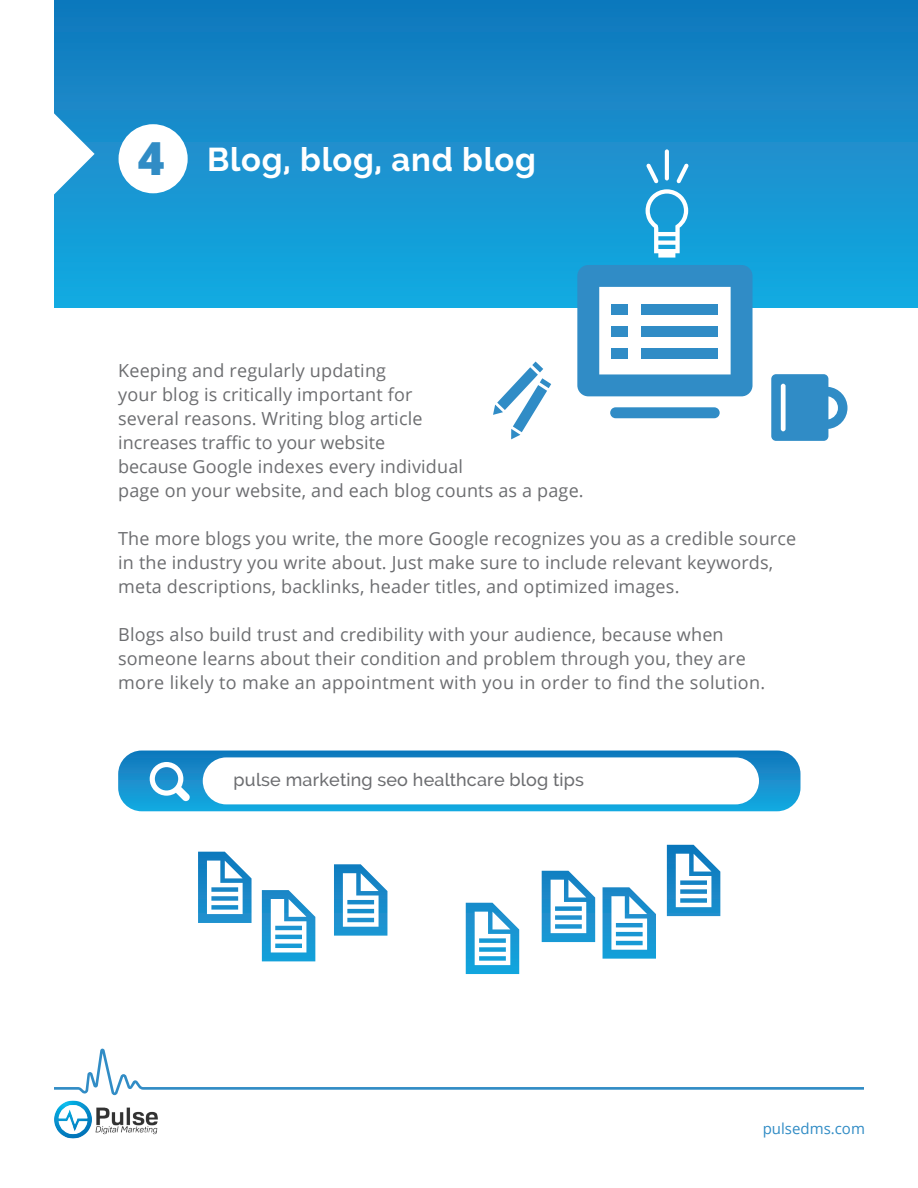
<style>
.page{position:relative;width:918px;height:1188px;background:#fff}
.page>*{position:absolute;margin:0;border:0;box-sizing:border-box;transform-origin:0 0}
.t1{font:800 45.6px "Open Sans";color:#318cc5}
.t2{font:700 32.85px "Raleway";letter-spacing:.02em;color:#fff}
.t3{font:18px/24px "Open Sans";letter-spacing:.01em;color:#6c6d70}
.t4{font:500 18px "Raleway";letter-spacing:.01em;color:#6c6d70}
.t5{font:15px "Open Sans";color:#318cc5}
</style>
<div class="page">
<div style="left:54px;top:0;width:864px;height:308px;background:linear-gradient(to bottom,#1477bb,#17abe1)"></div>
<div style="left:119px;top:124px;width:69px;height:69px;background:#fff;border-radius:50%"></div>
<svg style="left:54px;top:1049px;width:810px;height:46px"></svg>
<img style="left:54px;top:1100px;width:104px;height:39px">
<svg style="left:54px;top:83px;width:41px;height:142px"></svg>
<svg style="left:646px;top:189px;width:42px;height:69px"></svg>
<hr style="left:665px;top:149px;width:4px;height:31px;background:#fff;border-radius:2px">
<svg style="left:676px;top:163px;width:13px;height:20px"></svg>
<svg style="left:646px;top:163px;width:13px;height:20px"></svg>
<svg style="left:771px;top:374px;width:77px;height:67px"></svg>
<svg style="left:577px;top:265px;width:176px;height:153px"></svg>
<svg style="left:493px;top:362px;width:58px;height:77px"></svg>
<svg style="left:118px;top:751px;width:683px;height:60px"></svg>
<svg style="left:603px;top:887px;width:53px;height:72px"></svg>
<svg style="left:667px;top:845px;width:53px;height:71px"></svg>
<svg style="left:542px;top:871px;width:53px;height:71px"></svg>
<svg style="left:466px;top:903px;width:53px;height:71px"></svg>
<svg style="left:198px;top:852px;width:54px;height:71px"></svg>
<svg style="left:262px;top:890px;width:53px;height:71px"></svg>
<svg style="left:334px;top:864px;width:53px;height:72px"></svg>
<p class="t1" style="left:138px;top:124px;width:28px">4</p>
<p class="t2" style="left:207px;top:141px;width:330px">Blog, blog, and blog</p>
<p class="t3" style="left:118px;top:358px;width:269px">Keeping and regularly updating</p>
<p class="t3" style="left:118px;top:382px;width:296px">your blog is critically important for</p>
<p class="t3" style="left:118px;top:406px;width:306px">several reasons. Writing blog article</p>
<p class="t3" style="left:118px;top:430px;width:268px">increases traffic to your website</p>
<p class="t3" style="left:118px;top:454px;width:347px">because Google indexes every individual</p>
<p class="t3" style="left:118px;top:478px;width:467px">page on your website, and each blog counts as a page.</p>
<p class="t3" style="left:118px;top:526px;width:680px">The more blogs you write, the more Google recognizes you as a credible source in the industry you write about. Just make sure to include relevant keywords, meta descriptions, backlinks, header titles, and optimized images.</p>
<p class="t3" style="left:118px;top:622px;width:607px">Blogs also build trust and credibility with your audience, because when</p>
<p class="t3" style="left:118px;top:646px;width:629px">someone learns about their condition and problem through you, they are</p>
<p class="t3" style="left:118px;top:670px;width:649px">more likely to make an appointment with you in order to find the solution.</p>
<p class="t4" style="left:234px;top:770px;width:352px">pulse marketing seo healthcare blog tips</p>
<p class="t5" style="left:763px;top:1118px;width:104px">pulsedms.com</p>
</div>
